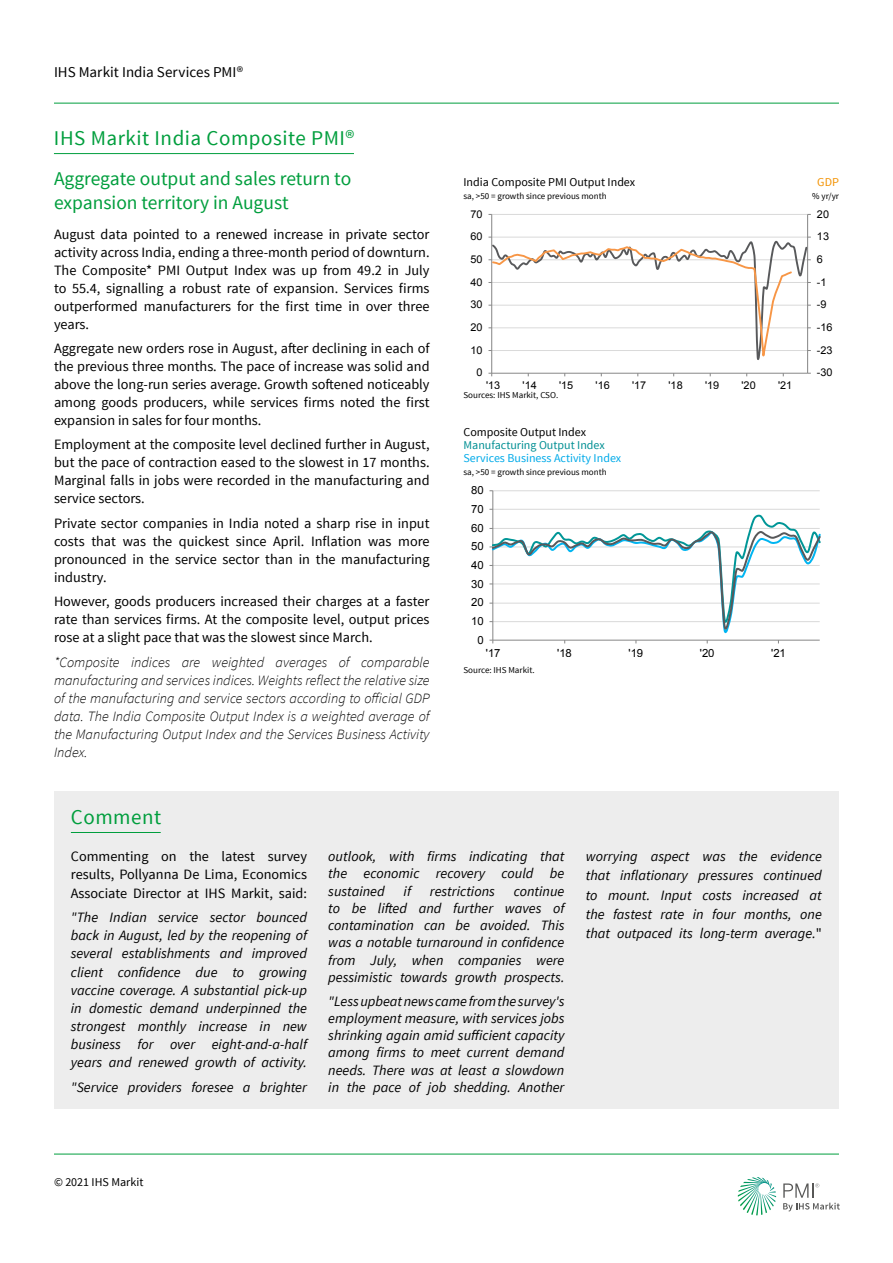
<style>
.page{position:relative;width:893px;height:1263px;background:#fff}
.page>*{position:absolute;margin:0;border:0;box-sizing:border-box;transform-origin:0 0}
.t1{font:21px "Source Sans Pro";letter-spacing:.025em;color:#009e3d}
.t2{font:19.5px/23.4px "Source Sans Pro";color:#009e3d}
.t3{font:15px "Source Sans Pro";color:#000}
.t4{font:14.25px/18px "Source Sans Pro";color:#000;text-align:justify}
.t5{font:italic 14.25px/17.2px "Source Sans Pro";color:#000;text-align:justify}
.t6{font:italic 300 14.25px/18px "Source Sans Pro";color:#000;text-align:justify}
.t7{font:12px "Source Sans Pro";color:#000}
.t8{font:12px "Source Sans Pro";color:#00aae9}
.t9{font:12px "Source Sans Pro";color:#008f93}
.t10{font:12px "Source Sans Pro";color:#f39200}
.t11{font:11.25px "Arial";color:#000}
.t12{font:10.65px "Arial";color:#000}
.t13{font:9px "Source Sans Pro";color:#000}
.s1{font-style:normal}
</style>
<div class="page">
<hr style="left:54px;top:103px;width:785px;height:1px;background:#009e3d">
<svg style="left:738px;top:1177px;width:38px;height:38px"></svg>
<svg style="left:783px;top:1183px;width:57px;height:28px"></svg>
<hr style="left:54px;top:1154px;width:785px;height:1px;background:#009e3d">
<hr style="left:54px;top:153px;width:300px;height:1px;background:#009e3d">
<hr style="left:492px;top:214px;width:316px;height:1px;background:#d9d9d9">
<hr style="left:807px;top:214px;width:1px;height:159px;background:#868686">
<hr style="left:491px;top:214px;width:1px;height:159px;background:#868686">
<svg style="left:488px;top:237px;width:323px;height:139px"></svg>
<div style="left:54px;top:850px;width:785px;height:259px;background:#ededed"></div>
<div style="left:54px;top:791px;width:785px;height:59px;background:#ededed"></div>
<hr style="left:71px;top:832px;width:90px;height:1px;background:#009e3d">
<hr style="left:493px;top:490px;width:327px;height:1px;background:#d9d9d9">
<hr style="left:492px;top:491px;width:1px;height:149px;background:#868686">
<svg style="left:489px;top:509px;width:332px;height:134px"></svg>
<p class="t3" style="left:54px;top:63px;width:191px">IHS Markit India Services PMI®</p>
<h1 class="t1" style="left:54px;top:125px;width:302px">IHS Markit India Composite PMI®</h1>
<h2 class="t2" style="left:54px;top:167px;width:299px">Aggregate output and sales return to expansion territory in August</h2>
<p class="t4" style="left:54px;top:225px;width:377px">August data pointed to a renewed increase in private sector activity across India, ending a three-month period of downturn.<br>The Composite* PMI Output Index was up from 49.2 in July to 55.4, signalling a robust rate of expansion. Services firms outperformed manufacturers for the first time in over three years.</p>
<p class="t4" style="left:54px;top:339px;width:377px">Aggregate new orders rose in August, after declining in each of the previous three months. The pace of increase was solid and above the long-run series average. Growth softened noticeably among goods producers, while services firms noted the first expansion in sales for four months.</p>
<p class="t4" style="left:54px;top:436px;width:377px">Employment at the composite level declined further in August, but the pace of contraction eased to the slowest in 17 months.<br>Marginal falls in jobs were recorded in the manufacturing and service sectors.</p>
<p class="t4" style="left:54px;top:514px;width:377px">Private sector companies in India noted a sharp rise in input costs that was the quickest since April. Inflation was more pronounced in the service sector than in the manufacturing industry.</p>
<p class="t4" style="left:54px;top:593px;width:377px">However, goods producers increased their charges at a faster rate than services firms. At the composite level, output prices rose at a slight pace that was the slowest since March.</p>
<p class="t6" style="left:54px;top:653px;width:377px">*Composite indices are weighted averages of comparable manufacturing and services indices. Weights reflect the relative size of the manufacturing and service sectors according to official GDP data. The India Composite Output Index is a weighted average of the Manufacturing Output Index and the Services Business Activity Index.</p>
<h1 class="t1" style="left:71px;top:804px;width:92px">Comment</h1>
<p class="t7" style="left:463px;top:174px;width:173px">India Composite PMI Output Index</p>
<p class="t13" style="left:463px;top:191px;width:145px">sa, &gt;50 = growth since previous month</p>
<p class="t12" style="left:470px;top:207px;width:14px">70</p>
<p class="t12" style="left:470px;top:230px;width:14px">60</p>
<p class="t12" style="left:470px;top:252px;width:14px">50</p>
<p class="t12" style="left:470px;top:275px;width:14px">40</p>
<p class="t12" style="left:470px;top:298px;width:14px">30</p>
<p class="t12" style="left:470px;top:320px;width:14px">20</p>
<p class="t12" style="left:470px;top:343px;width:14px">10</p>
<p class="t12" style="left:476px;top:366px;width:8px">0</p>
<p class="t12" style="left:486px;top:378px;width:16px">'13</p>
<p class="t12" style="left:523px;top:378px;width:16px">'14</p>
<p class="t12" style="left:559px;top:378px;width:16px">'15</p>
<p class="t12" style="left:596px;top:378px;width:16px">'16</p>
<p class="t12" style="left:632px;top:378px;width:16px">'17</p>
<p class="t12" style="left:669px;top:378px;width:16px">'18</p>
<p class="t12" style="left:705px;top:378px;width:16px">'19</p>
<p class="t12" style="left:741px;top:378px;width:16px">'20</p>
<p class="t12" style="left:778px;top:378px;width:16px">'21</p>
<p class="t13" style="left:463px;top:389px;width:96px">Sources: IHS Markit, CSO.</p>
<p class="t7" style="left:463px;top:425px;width:124px">Composite Output Index</p>
<p class="t9" style="left:463px;top:437px;width:143px">Manufacturing Output Index</p>
<p class="t13" style="left:463px;top:467px;width:145px">sa, &gt;50 = growth since previous month</p>
<p class="t8" style="left:463px;top:450px;width:159px">Services Business Activity Index</p>
<p class="t11" style="left:471px;top:483px;width:14px">80</p>
<p class="t11" style="left:471px;top:502px;width:14px">70</p>
<p class="t11" style="left:471px;top:520px;width:14px">60</p>
<p class="t11" style="left:471px;top:539px;width:14px">50</p>
<p class="t11" style="left:471px;top:558px;width:14px">40</p>
<p class="t11" style="left:471px;top:576px;width:14px">30</p>
<p class="t11" style="left:471px;top:595px;width:14px">20</p>
<p class="t11" style="left:471px;top:614px;width:14px">10</p>
<p class="t11" style="left:477px;top:632px;width:8px">0</p>
<p class="t11" style="left:486px;top:645px;width:16px">'17</p>
<p class="t11" style="left:557px;top:645px;width:16px">'18</p>
<p class="t11" style="left:628px;top:645px;width:16px">'19</p>
<p class="t11" style="left:700px;top:645px;width:16px">'20</p>
<p class="t11" style="left:771px;top:645px;width:16px">'21</p>
<p class="t13" style="left:463px;top:664px;width:73px">Source: IHS Markit.</p>
<p class="t10" style="left:817px;top:174px;width:23px">GDP</p>
<p class="t13" style="left:812px;top:191px;width:28px">% yr/yr</p>
<p class="t12" style="left:817px;top:207px;width:14px">20</p>
<p class="t12" style="left:817px;top:230px;width:14px">13</p>
<p class="t12" style="left:817px;top:252px;width:8px">6</p>
<p class="t12" style="left:817px;top:275px;width:11px">-1</p>
<p class="t12" style="left:817px;top:298px;width:11px">-9</p>
<p class="t12" style="left:817px;top:320px;width:17px">-16</p>
<p class="t12" style="left:817px;top:343px;width:17px">-23</p>
<p class="t12" style="left:817px;top:366px;width:17px">-30</p>
<p class="t4" style="left:71px;top:848px;width:238px">Commenting on the latest survey results, Pollyanna De Lima, Economics Associate Director at IHS Markit, said:</p>
<p class="t5" style="left:71px;top:908px;width:238px;line-height:18.1px">"The Indian service sector bounced back in August, led by the reopening of several establishments and improved client confidence due to growing vaccine coverage. A substantial pick-up in domestic demand underpinned the strongest monthly increase in new business for over eight-and-a-half years and renewed growth of activity.</p>
<p class="t5" style="left:71px;top:1078px;width:238px">"Service providers foresee a brighter</p>
<p class="t5" style="left:328px;top:848px;width:238px">outlook, with firms indicating that the economic recovery could be sustained</p>
<p class="t5" style="left:404px;top:882px;width:9px">if</p>
<p class="t5" style="left:430px;top:882px;width:66px">restrictions</p>
<p class="t5" style="left:328px;top:882px;width:238px;text-indent:185px">continue to be lifted and further waves of contamination can be avoided. This was a notable turnaround in confidence from July, when companies were pessimistic towards growth prospects.</p>
<p class="t5" style="left:328px;top:992px;width:238px">"Less upbeat news came from the survey's employment measure, with services jobs shrinking again amid sufficient capacity among firms to meet current demand needs. There was at least a slowdown in the pace of job shedding. Another</p>
<p class="t5" style="left:586px;top:847px;width:238px;line-height:19.2px">worrying aspect was the evidence that inflationary pressures continued to mount. Input costs increased at the fastest rate in four months, one that outpaced its long-term average.<span class="s1">"</span></p>
<p class="t7" style="left:54px;top:1175px;width:91px">© 2021 IHS Markit</p>
</div>
